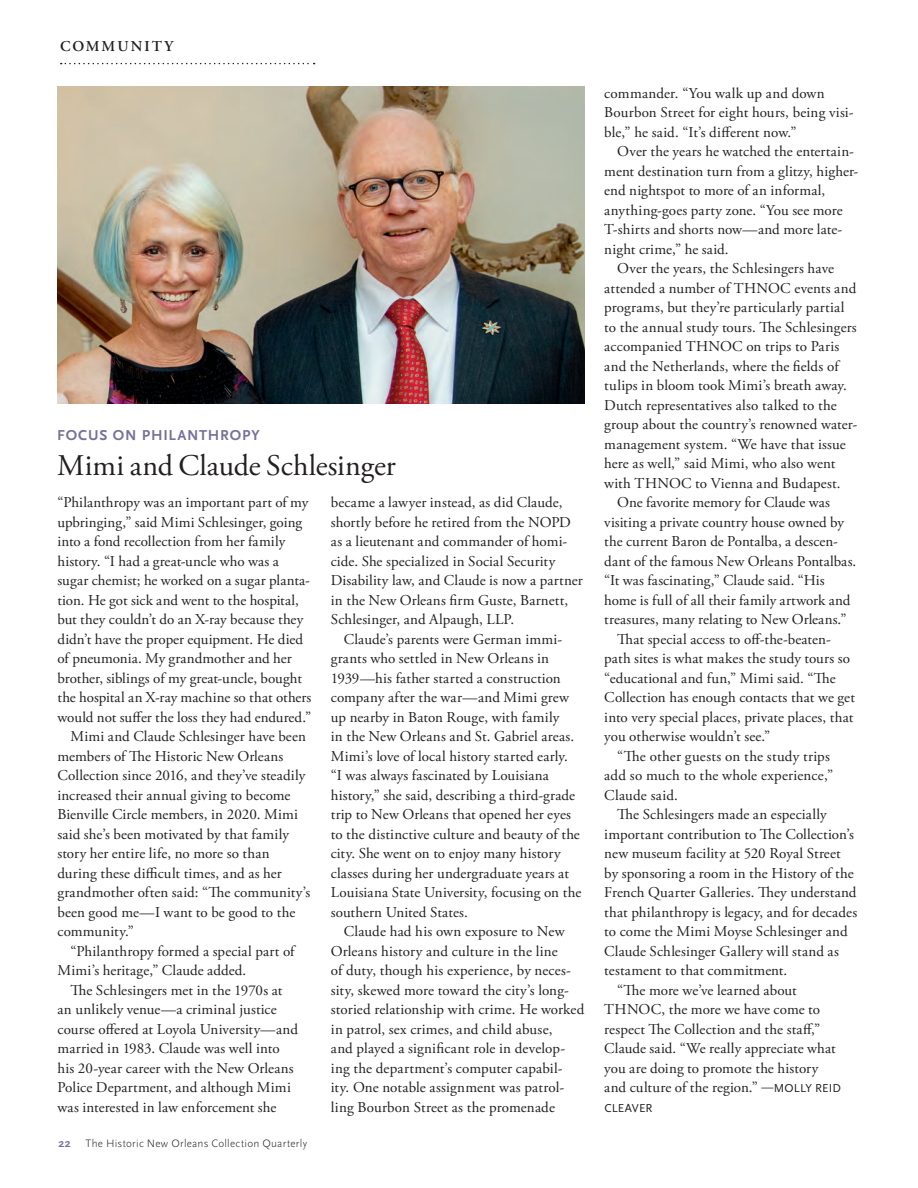
<style>
.page{position:relative;width:918px;height:1188px;background:#fff}
.page>*{position:absolute;margin:0;border:0;box-sizing:border-box;transform-origin:0 0}
.t1{font:30px "Adobe Garamond Pro";color:#231f20}
.t2{font:15px/19.5px "Adobe Garamond Pro";letter-spacing:.01em;color:#231f20}
.t3{font:700 15px "Scala Sans Pro";letter-spacing:.05em;color:#797099}
.t4{font:600 15px "Adobe Garamond Pro";letter-spacing:.13em;color:#231f20}
.t5{font:12px "Scala Sans Pro";letter-spacing:.015em;color:#231f20}
.t6{font:300 11.25px "Scala Sans Pro";letter-spacing:.025em;color:#231f20}
.s1{font-weight:700;font-size:12px;color:#797099}
.s2{font-family:"Scala Sans Pro";font-size:12px}
</style>
<div class="page">
<svg style="left:61px;top:63px;width:254px;height:1px"></svg>
<img style="left:57px;top:87px;width:528px;height:317px">
<p class="t4" style="left:60px;top:37px;width:115px">COMMUNITY</p>
<p class="t3" style="left:57px;top:427px;width:204px">FOCUS ON PHILANTHROPY</p>
<h1 class="t1" style="left:57px;top:448px;width:340px">Mimi and Claude Schlesinger</h1>
<p class="t2" style="left:57px;top:493px;width:252px">“Philanthropy was an important part of my</p>
<p class="t2" style="left:57px;top:513px;width:246px">upbringing,” said Mimi Schlesinger, going</p>
<p class="t2" style="left:57px;top:532px;width:229px">into a fond recollection from her family</p>
<p class="t2" style="left:57px;top:552px;width:223px">history. “I had a great-uncle who was a</p>
<p class="t2" style="left:57px;top:571px;width:254px">sugar chemist; he worked on a sugar planta-</p>
<p class="t2" style="left:57px;top:591px;width:243px">tion. He got sick and went to the hospital,</p>
<p class="t2" style="left:57px;top:610px;width:247px">but they couldn’t do an X-ray because they</p>
<p class="t2" style="left:57px;top:630px;width:247px">didn’t have the proper equipment. He died</p>
<p class="t2" style="left:57px;top:649px;width:236px">of pneumonia. My grandmother and her</p>
<p class="t2" style="left:57px;top:669px;width:246px">brother, siblings of my great-uncle, bought</p>
<p class="t2" style="left:57px;top:688px;width:255px">the hospital an X-ray machine so that others</p>
<p class="t2" style="left:57px;top:708px;width:255px">would not suffer the loss they had endured.”</p>
<p class="t2" style="left:70px;top:727px;width:237px">Mimi and Claude Schlesinger have been</p>
<p class="t2" style="left:57px;top:747px;width:228px">members of The Historic New Orleans</p>
<p class="t2" style="left:57px;top:766px;width:249px">Collection since 2016, and they’ve steadily</p>
<p class="t2" style="left:57px;top:786px;width:235px">increased their annual giving to become</p>
<p class="t2" style="left:57px;top:805px;width:242px">Bienville Circle members, in 2020. Mimi</p>
<p class="t2" style="left:57px;top:825px;width:233px">said she’s been motivated by that family</p>
<p class="t2" style="left:57px;top:844px;width:214px">story her entire life, no more so than</p>
<p class="t2" style="left:57px;top:864px;width:226px">during these difficult times, and as her</p>
<p class="t2" style="left:57px;top:883px;width:254px">grandmother often said: “The community’s</p>
<p class="t2" style="left:57px;top:903px;width:239px">been good me—I want to be good to the</p>
<p class="t2" style="left:57px;top:922px;width:78px">community.”</p>
<p class="t2" style="left:70px;top:942px;width:226px">“Philanthropy formed a special part of</p>
<p class="t2" style="left:57px;top:961px;width:190px">Mimi’s heritage,” Claude added.</p>
<p class="t2" style="left:70px;top:981px;width:214px">The Schlesingers met in the 1970s at</p>
<p class="t2" style="left:57px;top:1000px;width:221px">an unlikely venue—a criminal justice</p>
<p class="t2" style="left:57px;top:1020px;width:242px">course offered at Loyola University—and</p>
<p class="t2" style="left:57px;top:1039px;width:224px">married in 1983. Claude was well into</p>
<p class="t2" style="left:57px;top:1059px;width:238px">his 20-year career with the New Orleans</p>
<p class="t2" style="left:57px;top:1078px;width:235px">Police Department, and although Mimi</p>
<p class="t2" style="left:57px;top:1098px;width:220px">was interested in law enforcement she</p>
<p class="t2" style="left:331px;top:493px;width:253px">became a lawyer instead, as did Claude, shortly before he retired from the NOPD as a lieutenant and commander of homi&shy;cide. She specialized in Social Security Disability law, and Claude is now a partner in the New Orleans firm Guste, Barnett, Schlesinger, and Alpaugh, LLP.</p>
<p class="t2" style="left:331px;top:630px;width:252px;text-indent:13px">Claude’s parents were German immi&shy;grants who settled in New Orleans in 1939—his father started a construction company after the war—and Mimi grew up nearby in Baton Rouge, with family<br>in the New Orleans and St. Gabriel areas.<br>Mimi’s love of local history started early. “I was always fascinated by Louisiana history,” she said, describing a third-grade trip to New Orleans that opened her eyes to the distinctive culture and beauty of the city. She went on to enjoy many history classes during her undergraduate years at Louisiana State University, focusing on the southern United States.</p>
<p class="t2" style="left:331px;top:922px;width:255px;text-indent:13px">Claude had his own exposure to New Orleans history and culture in the line<br>of duty, though his experience, by neces&shy;sity, skewed more toward the city’s long&shy;storied relationship with crime. He worked in patrol, sex crimes, and child abuse,<br>and played a significant role in develop&shy;ing the department’s computer capabil&shy;ity. One notable assignment was patrol&shy;ling Bourbon Street as the promenade</p>
<p class="t6" style="left:58px;top:1137px;width:250px"><span class="s1">22</span> The Historic New Orleans Collection Quarterly</p>
<p class="t2" style="left:604px;top:84px;width:251px">commander. “You walk up and down<br>Bourbon Street for eight hours, being visi&shy;ble,” he said. “It’s different now.”</p>
<p class="t2" style="left:617px;top:142px;width:238px">Over the years he watched the entertain-</p>
<p class="t2" style="left:604px;top:162px;width:256px">ment destination turn from a glitzy, higher-</p>
<p class="t2" style="left:604px;top:181px;width:222px">end nightspot to more of an informal,</p>
<p class="t2" style="left:604px;top:201px;width:240px">anything-goes party zone. “You see more</p>
<p class="t2" style="left:604px;top:220px;width:239px">T-shirts and shorts now—and more late-</p>
<p class="t2" style="left:604px;top:240px;width:126px">night crime,” he said.</p>
<p class="t2" style="left:617px;top:259px;width:218px">Over the years, the Schlesingers have</p>
<p class="t2" style="left:604px;top:279px;width:253px">attended a number of THNOC events and</p>
<p class="t2" style="left:604px;top:298px;width:242px">programs, but they’re particularly partial</p>
<p class="t2" style="left:604px;top:318px;width:254px">to the annual study tours. The Schlesingers</p>
<p class="t2" style="left:604px;top:337px;width:236px">accompanied THNOC on trips to Paris</p>
<p class="t2" style="left:604px;top:357px;width:236px">and the Netherlands, where the fields of</p>
<p class="t2" style="left:604px;top:376px;width:244px">tulips in bloom took Mimi’s breath away.</p>
<p class="t2" style="left:604px;top:396px;width:234px">Dutch representatives also talked to the</p>
<p class="t2" style="left:604px;top:415px;width:254px">group about the country’s renowned water-</p>
<p class="t2" style="left:604px;top:435px;width:243px">management system. “We have that issue</p>
<p class="t2" style="left:604px;top:454px;width:233px">here as well,” said Mimi, who also went</p>
<p class="t2" style="left:604px;top:474px;width:238px">with THNOC to Vienna and Budapest.</p>
<p class="t2" style="left:617px;top:493px;width:214px">One favorite memory for Claude was</p>
<p class="t2" style="left:604px;top:513px;width:241px">visiting a private country house owned by</p>
<p class="t2" style="left:604px;top:532px;width:235px">the current Baron de Pontalba, a descen-</p>
<p class="t2" style="left:604px;top:552px;width:254px">dant of the famous New Orleans Pontalbas.</p>
<p class="t2" style="left:604px;top:571px;width:222px">“It was fascinating,” Claude said. “His</p>
<p class="t2" style="left:604px;top:591px;width:248px">home is full of all their family artwork and</p>
<p class="t2" style="left:604px;top:610px;width:244px">treasures, many relating to New Orleans.”</p>
<p class="t2" style="left:617px;top:630px;width:215px">That special access to off-the-beaten-</p>
<p class="t2" style="left:604px;top:649px;width:247px">path sites is what makes the study tours so</p>
<p class="t2" style="left:604px;top:669px;width:233px">“educational and fun,” Mimi said. “The</p>
<p class="t2" style="left:604px;top:688px;width:252px">Collection has enough contacts that we get</p>
<p class="t2" style="left:604px;top:708px;width:251px">into very special places, private places, that</p>
<p class="t2" style="left:604px;top:727px;width:168px">you otherwise wouldn’t see.”</p>
<p class="t2" style="left:617px;top:747px;width:214px">“The other guests on the study trips</p>
<p class="t2" style="left:604px;top:766px;width:230px">add so much to the whole experience,”</p>
<p class="t2" style="left:604px;top:786px;width:75px">Claude said.</p>
<p class="t2" style="left:617px;top:805px;width:211px">The Schlesingers made an especially</p>
<p class="t2" style="left:604px;top:825px;width:251px">important contribution to The Collection’s</p>
<p class="t2" style="left:604px;top:844px;width:238px">new museum facility at 520 Royal Street</p>
<p class="t2" style="left:604px;top:864px;width:251px">by sponsoring a room in the History of the</p>
<p class="t2" style="left:604px;top:883px;width:254px">French Quarter Galleries. They understand</p>
<p class="t2" style="left:604px;top:903px;width:254px">that philanthropy is legacy, and for decades</p>
<p class="t2" style="left:604px;top:922px;width:245px">to come the Mimi Moyse Schlesinger and</p>
<p class="t2" style="left:604px;top:942px;width:236px">Claude Schlesinger Gallery will stand as</p>
<p class="t2" style="left:604px;top:961px;width:185px">testament to that commitment.</p>
<p class="t2" style="left:617px;top:981px;width:181px">“The more we’ve learned about</p>
<p class="t2" style="left:604px;top:1000px;width:217px">THNOC, the more we have come to</p>
<p class="t2" style="left:604px;top:1020px;width:217px">respect The Collection and the staff,”</p>
<p class="t2" style="left:604px;top:1039px;width:233px">Claude said. “We really appreciate what</p>
<p class="t2" style="left:604px;top:1059px;width:216px">you are doing to promote the history</p>
<p class="t2" style="left:604px;top:1078px;width:238px">and culture of the region.” <span class="s2">—MOLLY REID</span></p>
<p class="t5" style="left:604px;top:1101px;width:50px">CLEAVER</p>
</div>
